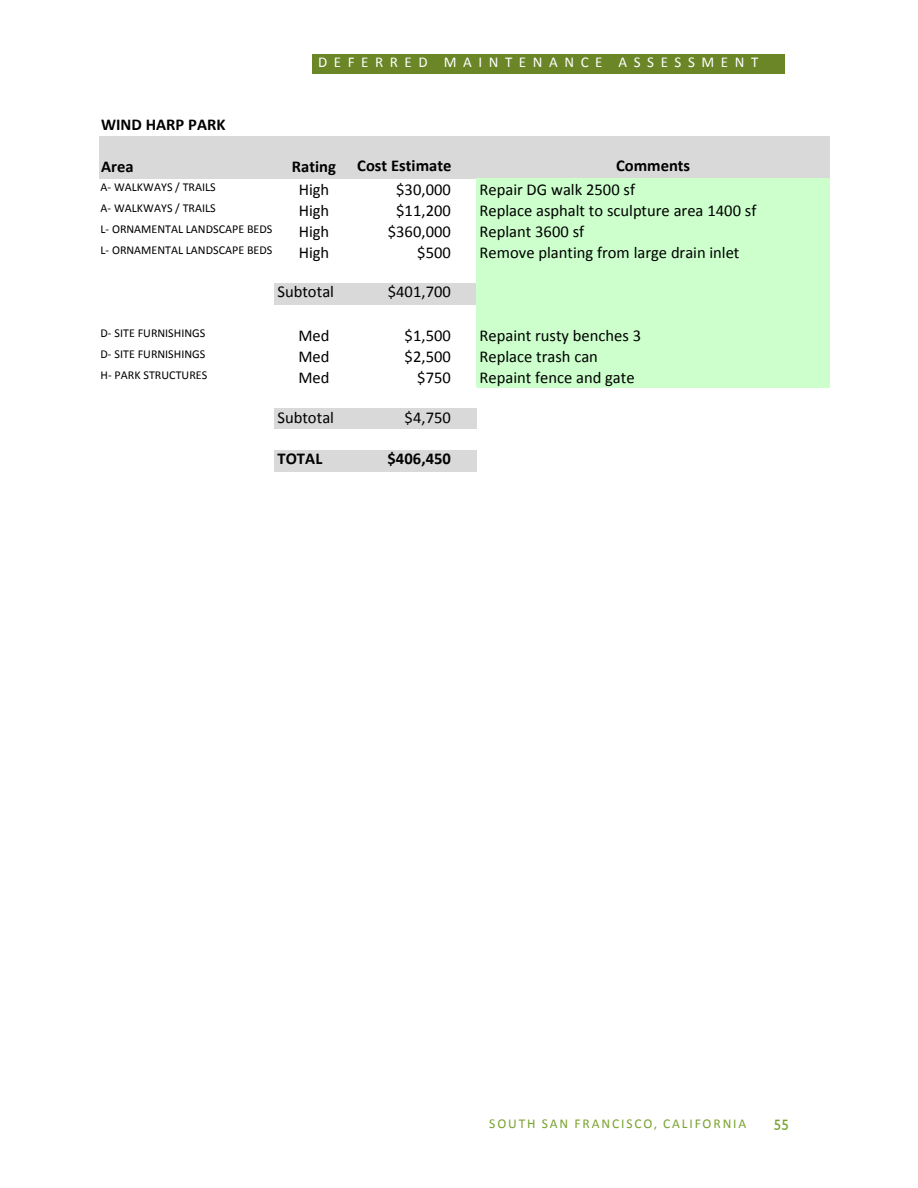
<style>
.page{position:relative;width:918px;height:1188px;background:#fff}
.page>*{position:absolute;margin:0;border:0;box-sizing:border-box;transform-origin:0 0}
.t1{font:16.5px "Calibri";color:#000}
.t2{font:700 16.5px "Calibri";color:#000}
.t3{font:15px "Calibri";letter-spacing:.44em;color:#fff}
.t4{font:15px "Humanist 521 BT";color:#78a22d}
.t5{font:13.5px "Calibri";letter-spacing:.14em;color:#78a22d}
.t6{font:12px "Calibri";letter-spacing:.005em;color:#000}
</style>
<div class="page">
<div style="left:313px;top:54px;width:472px;height:19px;background:#6a8626"></div>
<div style="left:99px;top:137px;width:731px;height:42px;background:#d9d9d9"></div>
<div style="left:477px;top:179px;width:353px;height:21px;background:#cfc"></div>
<div style="left:477px;top:200px;width:353px;height:21px;background:#cfc"></div>
<div style="left:477px;top:220px;width:353px;height:22px;background:#cfc"></div>
<div style="left:477px;top:241px;width:353px;height:21px;background:#cfc"></div>
<div style="left:477px;top:262px;width:353px;height:21px;background:#cfc"></div>
<div style="left:275px;top:283px;width:202px;height:21px;background:#d9d9d9"></div>
<div style="left:477px;top:283px;width:353px;height:21px;background:#cfc"></div>
<div style="left:477px;top:304px;width:353px;height:21px;background:#cfc"></div>
<div style="left:477px;top:325px;width:353px;height:21px;background:#cfc"></div>
<div style="left:477px;top:346px;width:353px;height:21px;background:#cfc"></div>
<div style="left:477px;top:367px;width:353px;height:21px;background:#cfc"></div>
<div style="left:275px;top:408px;width:202px;height:21px;background:#d9d9d9"></div>
<div style="left:275px;top:450px;width:202px;height:21px;background:#d9d9d9"></div>
<p class="t3" style="left:318px;top:52px;width:442px">DEFERRED MAINTENANCE ASSESSMENT</p>
<p class="t2" style="left:101px;top:114px;width:126px">WIND HARP PARK</p>
<p class="t2" style="left:101px;top:156px;width:34px">Area</p>
<p class="t2" style="left:292px;top:156px;width:46px">Rating</p>
<p class="t2" style="left:357px;top:155px;width:96px">Cost Estimate</p>
<p class="t2" style="left:616px;top:155px;width:76px">Comments</p>
<p class="t6" style="left:101px;top:179px;width:117px">A- WALKWAYS / TRAILS</p>
<p class="t1" style="left:299px;top:179px;width:32px">High</p>
<p class="t1" style="left:396px;top:179px;width:56px">$30,000</p>
<p class="t1" style="left:480px;top:179px;width:157px">Repair DG walk 2500 sf</p>
<p class="t6" style="left:101px;top:200px;width:117px">A- WALKWAYS / TRAILS</p>
<p class="t1" style="left:299px;top:200px;width:32px">High</p>
<p class="t1" style="left:396px;top:200px;width:56px">$11,200</p>
<p class="t1" style="left:480px;top:200px;width:278px">Replace asphalt to sculpture area 1400 sf</p>
<p class="t6" style="left:101px;top:221px;width:173px">L- ORNAMENTAL LANDSCAPE BEDS</p>
<p class="t1" style="left:299px;top:221px;width:32px">High</p>
<p class="t1" style="left:388px;top:221px;width:65px">$360,000</p>
<p class="t1" style="left:480px;top:221px;width:106px">Replant 3600 sf</p>
<p class="t6" style="left:101px;top:242px;width:173px">L- ORNAMENTAL LANDSCAPE BEDS</p>
<p class="t1" style="left:299px;top:242px;width:32px">High</p>
<p class="t1" style="left:417px;top:242px;width:35px">$500</p>
<p class="t1" style="left:480px;top:242px;width:262px">Remove planting from large drain inlet</p>
<p class="t1" style="left:278px;top:281px;width:58px">Subtotal</p>
<p class="t1" style="left:388px;top:281px;width:65px">$401,700</p>
<p class="t6" style="left:101px;top:326px;width:106px">D- SITE FURNISHINGS</p>
<p class="t1" style="left:298px;top:326px;width:33px">Med</p>
<p class="t1" style="left:405px;top:326px;width:48px">$1,500</p>
<p class="t1" style="left:480px;top:326px;width:163px">Repaint rusty benches 3</p>
<p class="t6" style="left:101px;top:346px;width:106px">D- SITE FURNISHINGS</p>
<p class="t1" style="left:298px;top:346px;width:33px">Med</p>
<p class="t1" style="left:405px;top:346px;width:48px">$2,500</p>
<p class="t1" style="left:480px;top:346px;width:120px">Replace trash can</p>
<p class="t6" style="left:101px;top:367px;width:108px">H- PARK STRUCTURES</p>
<p class="t1" style="left:298px;top:367px;width:33px">Med</p>
<p class="t1" style="left:417px;top:367px;width:35px">$750</p>
<p class="t1" style="left:480px;top:367px;width:157px">Repaint fence and gate</p>
<p class="t1" style="left:278px;top:407px;width:58px">Subtotal</p>
<p class="t1" style="left:405px;top:407px;width:48px">$4,750</p>
<p class="t2" style="left:278px;top:448px;width:46px">TOTAL</p>
<p class="t2" style="left:388px;top:448px;width:65px">$406,450</p>
<p class="t5" style="left:489px;top:1115px;width:259px">SOUTH SAN FRANCISCO, CALIFORNIA</p>
<p class="t4" style="left:774px;top:1115px;width:17px">55</p>
</div>
